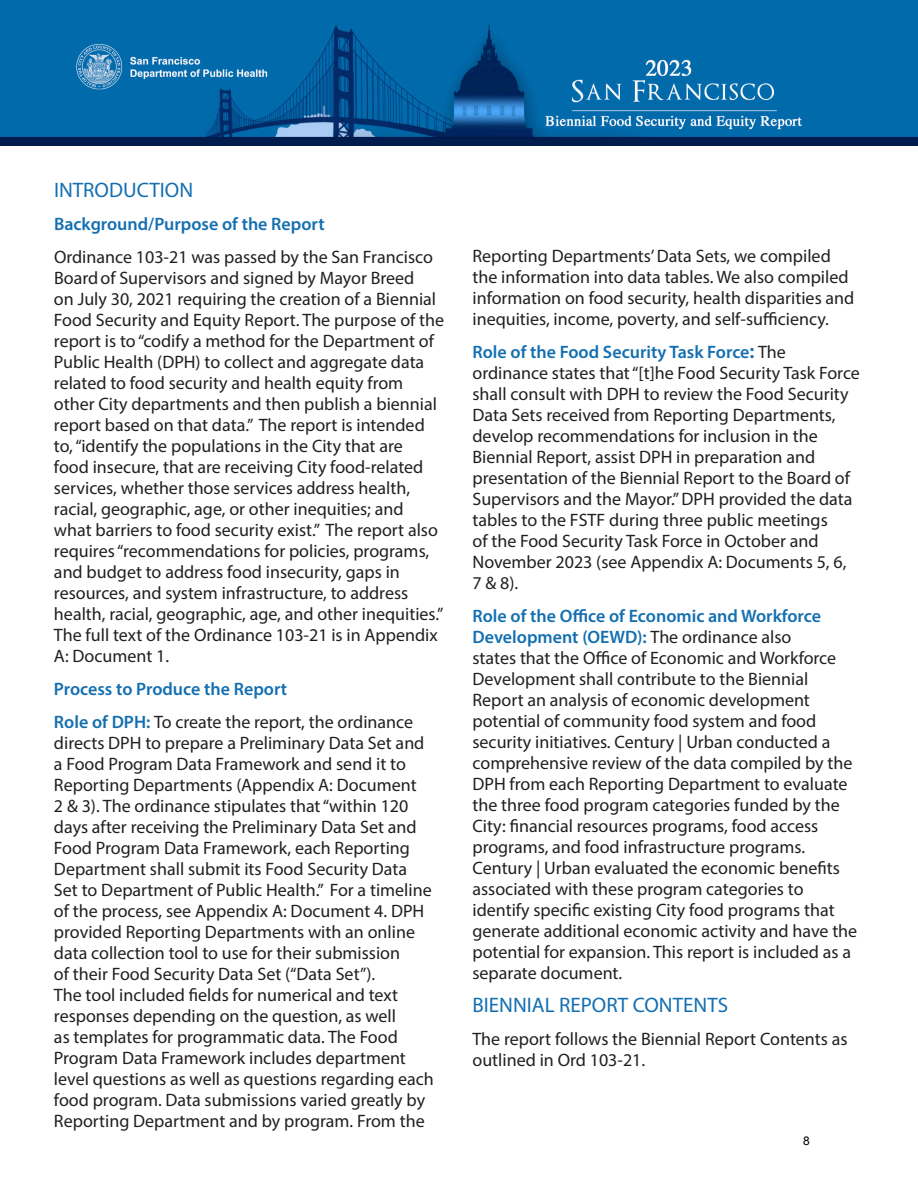
<style>
.page{position:relative;width:918px;height:1188px;background:#fff}
.page>*{position:absolute;margin:0;border:0;box-sizing:border-box;transform-origin:0 0}
.t1{font:21px "Myriad Pro";color:#136fb1}
.t2{font:18px/21px "Myriad Pro";color:#231f20}
.t3{font:600 18px "Myriad Pro";color:#136fb1}
.t4{font:12px "Arial";color:#000}
.s1{font-weight:600;color:#136fb1}
.s2{font-weight:600;font-size:21px;color:#136fb1}
</style>
<div class="page">
<img style="left:0;top:0;width:918px;height:145px">
<p class="t1" style="left:54px;top:177px;width:141px">INTRODUCTION</p>
<p class="t3" style="left:54px;top:212px;width:272px">Background/Purpose of the Report</p>
<p class="t2" style="left:54px;top:246px;width:392px">Ordinance 103-21 was passed by the San Francisco Boardof Supervisors and signed by Mayor Breed<br>on July 30, 2021 requiring the creation of a Biennial Food Security and Equity Report. The purpose of the report is to “codify a method for the Department of Public Health (DPH) to collect and aggregate data related to food security and health equity from other City departments and then publish a biennial report based on that data.” The report is intended to, “identify the populations in the City that are<br>food insecure, that are receiving City food-related services, whether those services address health, racial, geographic, age, or other inequities; and what barriers to food security exist.” The report also requires “recommendations for policies, programs, and budget to address food insecurity, gaps in resources, and system infrastructure, to address health, racial, geographic, age, and other inequities.” The full text of the Ordinance 103-21 is in Appendix A: Document 1.</p>
<p class="t3" style="left:54px;top:677px;width:235px">Process to Produce the Report</p>
<p class="t2" style="left:54px;top:711px;width:381px"><span class="s1">Role of DPH:</span> To create the report, the ordinance directs DPH to prepare a Preliminary Data Set and a Food Program Data Framework and send it to Reporting Departments (Appendix A: Document<br>2 &amp; 3). The ordinance stipulates that “within 120 days after receiving the Preliminary Data Set and Food Program Data Framework, each Reporting Department shall submit its Food Security Data Set to Department of Public Health.” For a timeline of the process, see Appendix A: Document 4. DPH provided Reporting Departments with an online data collection tool to use for their submission<br>of their Food Security Data Set (“Data Set”).<br>The tool included fields for numerical and text responses depending on the question, as well<br>as templates for programmatic data. The Food Program Data Framework includes department level questions as well as questions regarding each food program. Data submissions varied greatly by Reporting Department and by program. From the</p>
<p class="t2" style="left:472px;top:245px;width:383px">Reporting Departments’ Data Sets, we compiled the information into data tables. We also compiled information on food security, health disparities and inequities, income, poverty, and self-sufficiency.</p>
<p class="t2" style="left:472px;top:341px;width:389px"><span class="s1">Role of the Food Security Task Force</span><span class="s2">:</span> The ordinance states that “[t]he Food Security Task Force shall consult with DPH to review the Food Security Data Sets received from Reporting Departments, develop recommendations for inclusion in the Biennial Report, assist DPH in preparation and presentation of the Biennial Report to the Board of Supervisors and the Mayor.” DPH provided the data tables to the FSTF during three public meetings<br>of the Food Security Task Force in October and November 2023 (see Appendix A: Documents 5, 6, 7 &amp; 8).</p>
<p class="t2" style="left:473px;top:605px;width:386px"><span class="s1">Role of the Office of Economic and Workforce Development (OEWD):</span> The ordinance also<br>states that the Office of Economic and Workforce Development shall contribute to the Biennial Report an analysis of economic development potential of community food system and food security initiatives. Century | Urban conducted a comprehensive review of the data compiled by the DPH from each Reporting Department to evaluate the three food program categories funded by the City: financial resources programs, food access programs, and food infrastructure programs.<br>Century | Urban evaluated the economic benefits associated with these program categories to identify specific existing City food programs that generate additional economic activity and have the potential for expansion. This report is included as a separate document.</p>
<p class="t1" style="left:472px;top:992px;width:257px">BIENNIAL REPORT CONTENTS</p>
<p class="t2" style="left:472px;top:1028px;width:377px">The report follows the Biennial Report Contents as outlined in Ord 103-21.</p>
<p class="t4" style="left:803px;top:1133px;width:8px">8</p>
</div>
